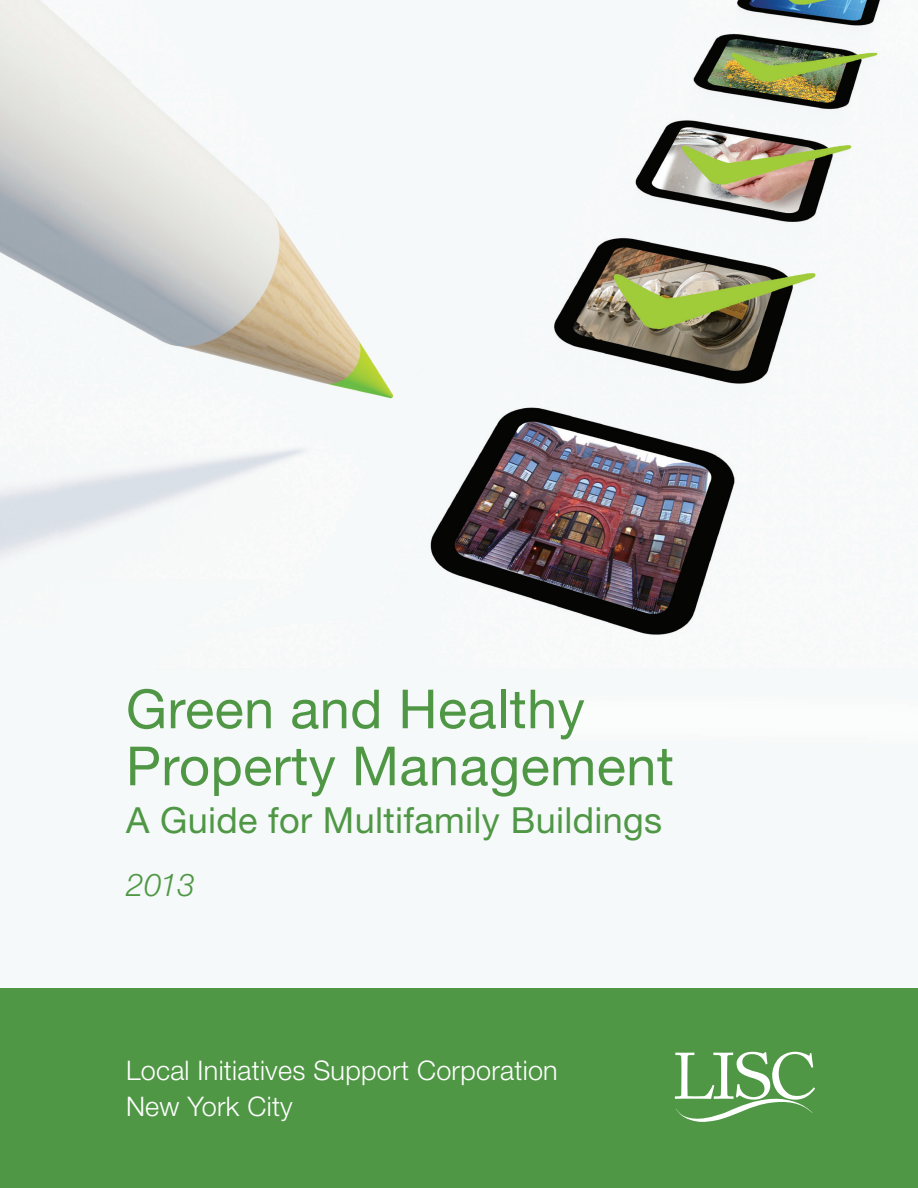
<style>
.page{position:relative;width:918px;height:1188px;background:#fff}
.page>*{position:absolute;margin:0;border:0;box-sizing:border-box;transform-origin:0 0}
.t1{font:54px/57px "Helvetica Neue LT Std";letter-spacing:.01em;color:#4f9745}
.t2{font:36px "Helvetica Neue LT Std";letter-spacing:.01em;color:#4f9745}
.t3{font:italic 300 31.5px "Helvetica Neue LT Std";color:#4f9745}
.t4{font:300 27px "Helvetica Neue LT Std";letter-spacing:.01em;color:#fff}
</style>
<div class="page">
<img style="left:0;top:0;width:918px;height:672px">
<div style="left:0;top:988px;width:918px;height:200px;background:#4f9745"></div>
<svg style="left:675px;top:1052px;width:140px;height:70px"></svg>
<p class="t1" style="left:126px;top:680px;width:549px">Green and Healthy<br>Property Management</p>
<p class="t2" style="left:126px;top:799px;width:538px">A Guide for Multifamily Buildings</p>
<p class="t3" style="left:126px;top:866px;width:70px">2013</p>
<p class="t4" style="left:126px;top:1054px;width:433px">Local Initiatives Support Corporation</p>
<p class="t4" style="left:126px;top:1090px;width:168px">New York City</p>
</div>
